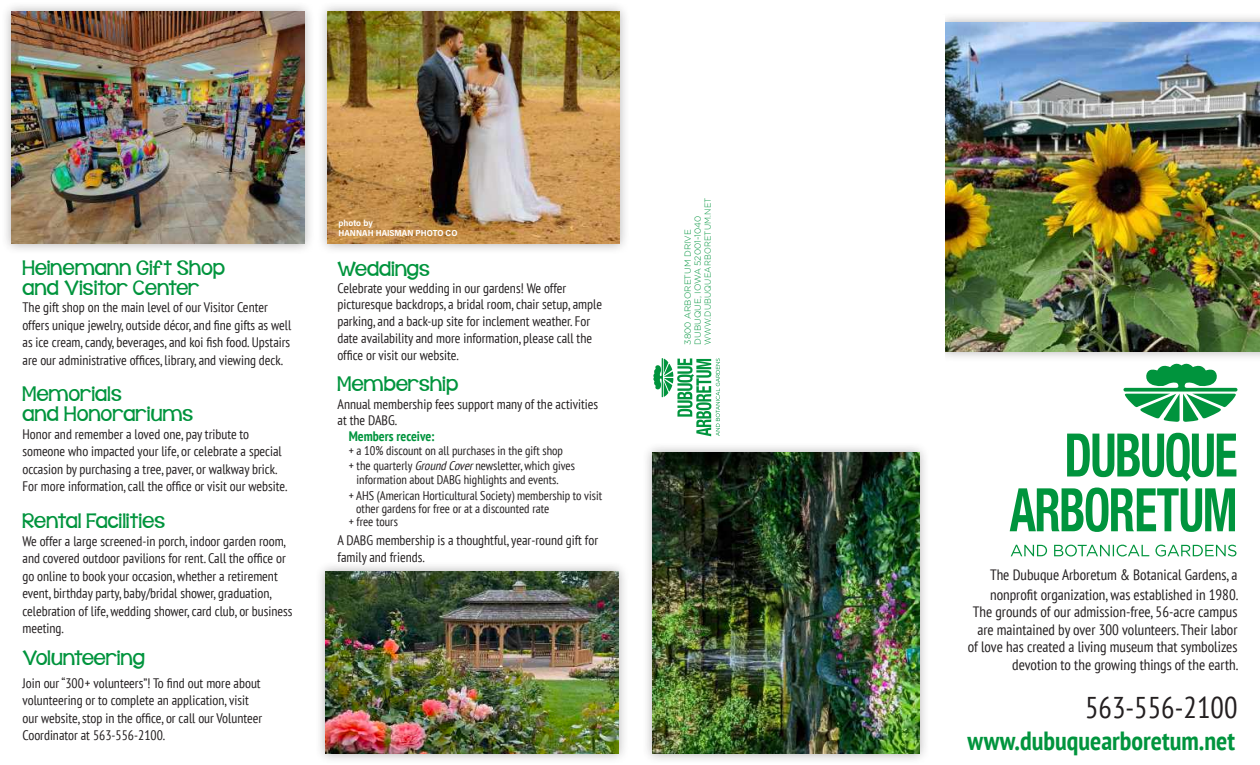
<style>
.page{position:relative;width:1260px;height:765px;background:#fff}
.page>*{position:absolute;margin:0;border:0;box-sizing:border-box;transform-origin:0 0}
.t1{font:condensed 30px "PT Sans";color:#231f20}
.t2{font:700 condensed 26.25px "PT Sans";color:#00943d}
.t3{font:20px/20px "KG Behind These Hazel Eyes";letter-spacing:.02em;color:#00943d}
.t4{font:condensed 15px/17.5px "PT Sans";color:#231f20}
.t5{font:condensed 13.75px/17.5px "PT Sans";color:#231f20}
.t6{font:700 condensed 13.75px "PT Sans";color:#00943d}
.t7{font:condensed 12.5px/15.5px "PT Sans";color:#231f20}
.t8{font:300 8.75px/10px "Gotham";color:#00943d}
.t9{font:8.75px/9.5px "Acumin Variable Concept";color:#fff}
.s1{font-style:italic}
</style>
<div class="page">
<div style="left:642px;top:442px;width:288px;height:323px;background:#231f20;opacity:.35"></div>
<img style="left:653px;top:453px;width:266px;height:301px">
<div style="left:935px;top:12px;width:325px;height:350px;background:#231f20;opacity:.35"></div>
<img style="left:945px;top:23px;width:315px;height:329px">
<div style="left:317px;top:1px;width:313px;height:254px;background:#231f20;opacity:.35"></div>
<img style="left:327px;top:11px;width:292px;height:233px">
<div style="left:1px;top:1px;width:314px;height:254px;background:#231f20;opacity:.35"></div>
<img style="left:11px;top:11px;width:293px;height:233px">
<div style="left:316px;top:561px;width:313px;height:203px;background:#231f20;opacity:.35"></div>
<img style="left:326px;top:572px;width:292px;height:182px">
<div style="left:912px;top:15px;width:33px;height:356px;background:#fff"></div>
<svg style="left:1124px;top:361px;width:113px;height:61px"></svg>
<svg style="left:1011px;top:545px;width:225px;height:12px"></svg>
<svg style="left:1010px;top:488px;width:225px;height:44px"></svg>
<svg style="left:1067px;top:433px;width:169px;height:49px"></svg>
<svg style="left:653px;top:358px;width:67px;height:78px"></svg>
<h3 class="t3" style="left:22px;top:258px;width:204px">Heinemann Gift Shop and Visitor Center</h3>
<p class="t5" style="left:22px;top:298px;width:270px">The gift shop on the main level of our Visitor Center offers unique jewelry, outside décor, and fine gifts as well as ice cream, candy, beverages, and koi fish food. Upstairs are our administrative offices, library, and viewing deck.</p>
<h3 class="t3" style="left:22px;top:385px;width:172px">Memorials<br>and Honorariums</h3>
<p class="t5" style="left:22px;top:425px;width:267px">Honor and remember a loved one, pay tribute to someone who impacted your life, or celebrate a special occasion by purchasing a tree, paver, or walkway brick.<br>For more information, call the office or visit our website.</p>
<h3 class="t3" style="left:22px;top:511px;width:144px">Rental Facilities</h3>
<p class="t5" style="left:22px;top:532px;width:272px">We offer a large screened-in porch, indoor garden room, and covered outdoor pavilions for rent. Call the office or go online to book your occasion, whether a retirement event, birthday party, baby/bridal shower, graduation, celebration of life, wedding shower, card club, or business meeting.</p>
<h3 class="t3" style="left:22px;top:648px;width:124px">Volunteering</h3>
<p class="t5" style="left:22px;top:674px;width:241px">Join our “300+ volunteers”! To find out more about volunteering or to complete an application, visit our website, stop in the office, or call our Volunteer Coordinator at 563-556-2100.</p>
<p class="t9" style="left:339px;top:218px;width:120px">photo by<br>HANNAH HAISMAN PHOTO CO</p>
<h3 class="t3" style="left:338px;top:259px;width:94px">Weddings</h3>
<p class="t5" style="left:338px;top:279px;width:266px;line-height:16.9px">Celebrate your wedding in our gardens! We offer picturesque backdrops, a bridal room, chair setup, ample parking, and a back-up site for inclement weather. For date availability and more information, please call the office or visit our website.</p>
<h3 class="t3" style="left:338px;top:374px;width:122px">Membership</h3>
<p class="t5" style="left:338px;top:396px;width:262px;line-height:16.2px">Annual membership fees support many of the activities at the DABG.</p>
<p class="t6" style="left:349px;top:427px;width:88px">Members receive:</p>
<p class="t7" style="left:349px;top:442px;width:228px">+ a 10% discount on all purchases in the gift shop<br>+ the quarterly <span class="s1">GroundCover</span>newsletter, which gives</p>
<p class="t7" style="left:349px;top:472px;width:255px;text-indent:8px">information about DABG highlights and events.<br>+ AHS (American Horticultural Society) membership to visit</p>
<p class="t7" style="left:349px;top:502px;width:202px;line-height:13px;text-indent:8px">other gardens for free or at a discounted rate + free tours</p>
<p class="t5" style="left:338px;top:532px;width:262px;line-height:16.2px">A DABG membership is a thoughtful, year-round gift for family and friends.</p>
<p class="t8" style="left:683px;top:345px;width:149px;rotate:-90deg">3800 ARBORETUM DRIVE<br>DUBUQUE, IOWA 52001-1040<br>WWW.DUBUQUEARBORETUM.NET</p>
<p class="t4" style="left:990px;top:564px;width:250px;line-height:20px">The Dubuque Arboretum &amp; Botanical Gardens, a nonprofit organization, was established in 1980.</p>
<p class="t4" style="left:968px;top:603px;width:272px;text-align:right">The grounds of our admission-free, 56-acre campus are maintained by over 300 volunteers. Their labor of love has created a living museum that symbolizes devotion to the growing things of the earth.</p>
<h1 class="t1" style="left:1085px;top:688px;width:154px">563-556-2100</h1>
<h2 class="t2" style="left:968px;top:724px;width:269px">www.dubuquearboretum.net</h2>
</div>
